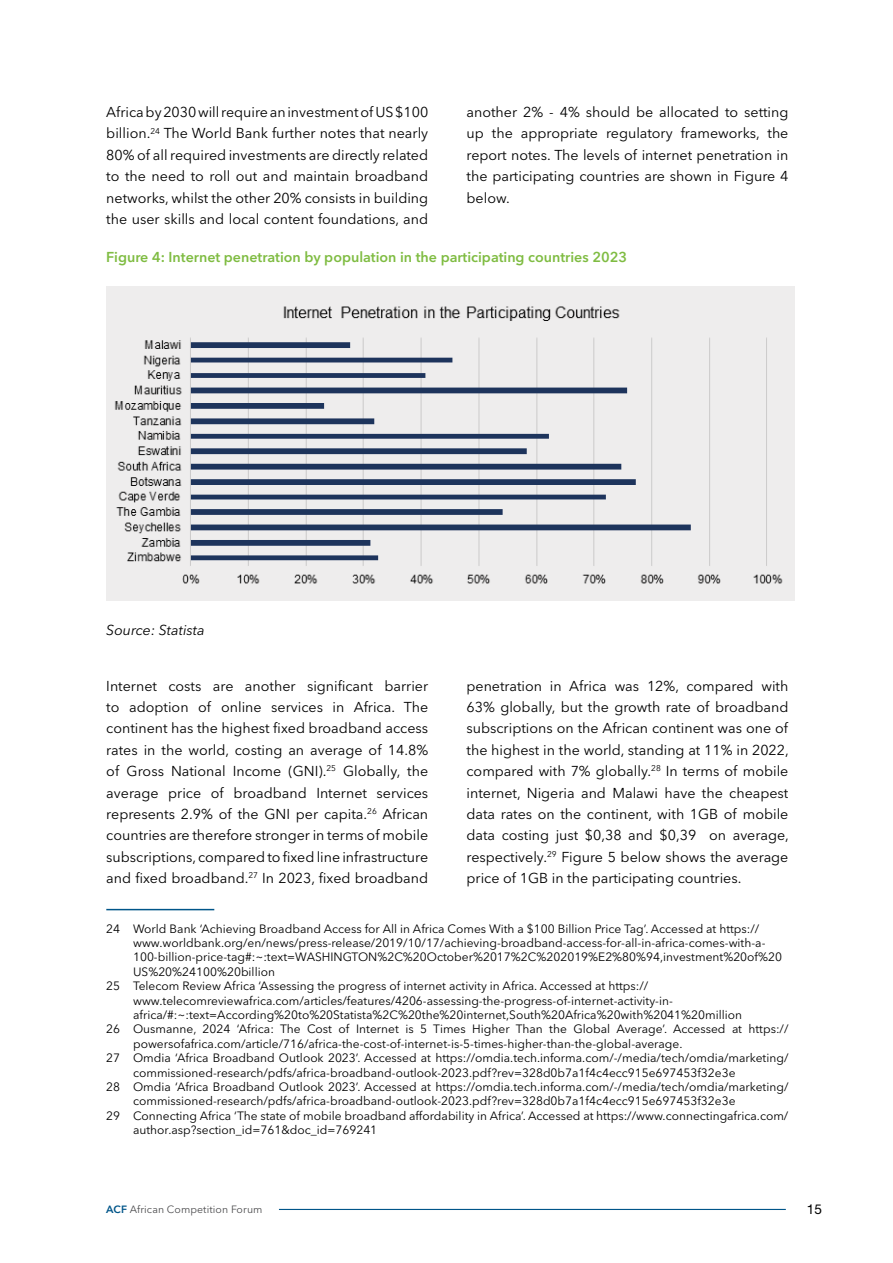
<style>
.page{position:relative;width:893px;height:1263px;background:#fff}
.page>*{position:absolute;margin:0;border:0;box-sizing:border-box;transform-origin:0 0}
.t1{font:14.25px/21.3px "Avenir Next LT Pro";color:#000;text-align:justify}
.t2{font:600 14.25px "Avenir Next LT Pro";color:#7fbc42}
.t3{font:italic 14.25px "Avenir Next LT Pro";color:#000}
.t4{font:13.5px "Helvetica Neue LT Std";color:#000}
.t5{font:12px "Avenir Next LT Pro";color:#000}
.t6{font:10.5px "Avenir Next LT Pro";letter-spacing:.01em;color:#4d4d4f}
.s1{font-weight:600;color:#005589}
</style>
<div class="page">
<hr style="left:279px;top:1209px;width:507px;height:1px;background:#005589">
<hr style="left:106px;top:909px;width:108px;height:1px;background:#005589">
<div style="left:106px;top:286px;width:689px;height:315px;background:#eeeded"></div>
<img style="left:114px;top:306px;width:669px;height:278px">
<p class="t1" style="left:106px;top:101px;width:323px">Africa by 2030 will require an investment of US $100 billion.<sup>24</sup> The World Bank further notes that nearly 80% of all required investments are directly related to the need to roll out and maintain broadband networks, whilst the other 20% consists in building the user skills and local content foundations, and</p>
<p class="t1" style="left:466px;top:101px;width:323px">another 2% - 4% should be allocated to setting up the appropriate regulatory frameworks, the report notes. The levels of internet penetration in the participating countries are shown in Figure 4 below.</p>
<p class="t2" style="left:106px;top:249px;width:522px">Figure 4: Internet penetration by population in the participating countries 2023</p>
<p class="t3" style="left:106px;top:622px;width:100px">Source: Statista</p>
<p class="t1" style="left:106px;top:675px;width:323px">Internet costs are another significant barrier to adoption of online services in Africa. The continent has the highest fixed broadband access rates in the world, costing an average of 14.8% of Gross National Income (GNI).<sup>25</sup> Globally, the average price of broadband Internet services represents 2.9% of the GNI per capita.<sup>26</sup> African countries are therefore stronger in terms of mobile subscriptions, compared to fixed line infrastructure and fixed broadband.<sup>27</sup> In 2023, fixed broadband</p>
<p class="t1" style="left:466px;top:675px;width:324px">penetration in Africa was 12%, compared with 63% globally, but the growth rate of broadband subscriptions on the African continent was one of the highest in the world, standing at 11% in 2022, compared with 7% globally.<sup>28</sup> In terms of mobile internet, Nigeria and Malawi have the cheapest data rates on the continent, with 1GB of mobile data costing just $0,38 and $0,39 on average, respectively.<sup>29</sup> Figure 5 below shows the average price of 1GB in the participating countries.</p>
<p class="t5" style="left:106px;top:921px;width:654px">24 World Bank ‘Achieving Broadband Access for All in Africa Comes With a $100 Billion Price Tag’. Accessed at https://</p>
<p class="t5" style="left:133px;top:935px;width:634px">www.worldbank.org/en/news/press-release/2019/10/17/achieving-broadband-access-for-all-in-africa-comes-with-a-</p>
<p class="t5" style="left:133px;top:950px;width:650px">100-billion-price-tag#:~:text=WASHINGTON%2C%20October%2017%2C%202019%E2%80%94,investment%20of%20</p>
<p class="t5" style="left:133px;top:964px;width:143px">US%20%24100%20billion</p>
<p class="t5" style="left:106px;top:979px;width:543px">25 Telecom Review Africa ‘Assessing the progress of internet activity in Africa. Accessed at https://</p>
<p class="t5" style="left:133px;top:993px;width:541px">www.telecomreviewafrica.com/articles/features/4206-assessing-the-progress-of-internet-activity-in-</p>
<p class="t5" style="left:133px;top:1007px;width:610px">africa/#:~:text=According%20to%20Statista%2C%20the%20internet,South%20Africa%20with%2041%20million</p>
<p class="t5" style="left:106px;top:1022px;width:684px">26 Ousmanne, 2024 ‘Africa: The Cost of Internet is 5 Times Higher Than the Global Average’. Accessed at https://</p>
<p class="t5" style="left:133px;top:1036px;width:551px">powersofafrica.com/article/716/africa-the-cost-of-internet-is-5-times-higher-than-the-global-average.</p>
<p class="t5" style="left:106px;top:1051px;width:684px">27 Omdia ‘Africa Broadband Outlook 2023’. Accessed at https://omdia.tech.informa.com/-/media/tech/omdia/marketing/</p>
<p class="t5" style="left:133px;top:1065px;width:604px">commissioned-research/pdfs/africa-broadband-outlook-2023.pdf?rev=328d0b7a1f4c4ecc915e697453f32e3e</p>
<p class="t5" style="left:106px;top:1079px;width:684px">28 Omdia ‘Africa Broadband Outlook 2023’. Accessed at https://omdia.tech.informa.com/-/media/tech/omdia/marketing/</p>
<p class="t5" style="left:133px;top:1094px;width:604px">commissioned-research/pdfs/africa-broadband-outlook-2023.pdf?rev=328d0b7a1f4c4ecc915e697453f32e3e</p>
<p class="t5" style="left:106px;top:1108px;width:684px">29 Connecting Africa ‘The state of mobile broadband affordability in Africa’. Accessed at https://www.connectingafrica.com/</p>
<p class="t5" style="left:133px;top:1123px;width:246px">author.asp?section_id=761&amp;doc_id=769241</p>
<p class="t6" style="left:106px;top:1203px;width:158px"><span class="s1">ACF</span> African Competition Forum</p>
<p class="t4" style="left:807px;top:1201px;width:17px">15</p>
</div>
